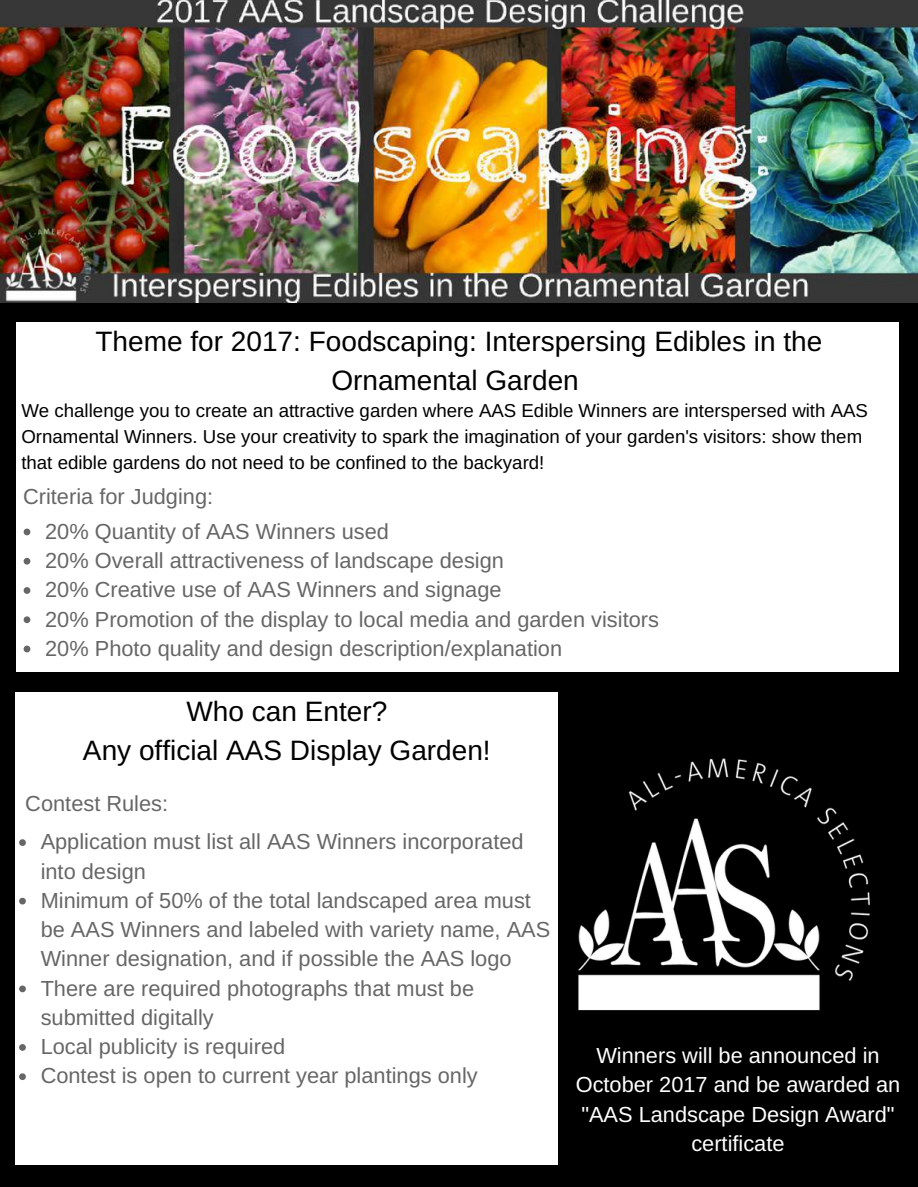
<style>
.page{position:relative;width:918px;height:1187px;background:#fff}
.page>*{position:absolute;margin:0;border:0;box-sizing:border-box;transform-origin:0 0}
.t1{font:28.05px/39.3px "Arimo";color:#000;text-align:center}
.t2{font:21.75px/29.2px "Arimo";color:#666}
.t3{font:21.75px/29.2px "Arimo";color:#fff;text-align:center}
.t4{font:18.6px/25.8px "Arimo";color:#000}
</style>
<div class="page">
<div style="left:0;top:0;width:918px;height:1186px;background:#000"></div>
<img style="left:0;top:0;width:918px;height:302px">
<div style="left:17px;top:321px;width:882px;height:350px;background:#fff"></div>
<svg style="left:24px;top:528px;width:6px;height:7px"></svg>
<svg style="left:24px;top:558px;width:6px;height:6px"></svg>
<svg style="left:24px;top:587px;width:6px;height:7px"></svg>
<svg style="left:24px;top:616px;width:6px;height:7px"></svg>
<svg style="left:24px;top:645px;width:6px;height:7px"></svg>
<div style="left:16px;top:692px;width:542px;height:472px;background:#fff"></div>
<img style="left:578px;top:758px;width:292px;height:253px">
<svg style="left:19px;top:839px;width:7px;height:7px"></svg>
<svg style="left:19px;top:897px;width:7px;height:7px"></svg>
<svg style="left:19px;top:985px;width:7px;height:7px"></svg>
<svg style="left:19px;top:1044px;width:7px;height:6px"></svg>
<svg style="left:19px;top:1073px;width:7px;height:7px"></svg>
<p class="t1" style="left:96px;top:322px;width:728px">Theme for 2017: Foodscaping: Interspersing Edibles in the<br>Ornamental Garden</p>
<p class="t4" style="left:21px;top:398px;width:848px">We challenge you to create an attractive garden where AAS Edible Winners are interspersed with AAS<br>Ornamental Winners. Use your creativity to spark the imagination of your garden's visitors: show them that edible gardens do not need to be confined to the backyard!</p>
<p class="t2" style="left:45px;top:479px;width:345px;line-height:34.8px;text-indent:-22px">Criteria for Judging:<br>20% Quantity of AAS Winners used</p>
<p class="t2" style="left:45px;top:546px;width:615px">20% Overall attractiveness of landscape design<br>20% Creative use of AAS Winners and signage<br>20% Promotion of the display to local media and garden visitors 20% Photo quality and design description/explanation</p>
<p class="t1" style="left:83px;top:692px;width:409px">Who can Enter?<br>Any official AAS Display Garden!</p>
<p class="t2" style="left:41px;top:784px;width:484px;line-height:38.2px;text-indent:-15px">Contest Rules:<br>Application must list all AAS Winners incorporated</p>
<p class="t2" style="left:41px;top:856px;width:511px">into design<br>Minimum of 50% of the total landscaped area must be AAS Winners and labeled with variety name, AAS Winner designation, and if possible the AAS logo There are required photographs that must be submitted digitally<br>Local publicity is required<br>Contest is open to current year plantings only</p>
<p class="t3" style="left:576px;top:1041px;width:326px">Winners will be announced in<br>October 2017 and be awarded an "AAS Landscape Design Award" certificate</p>
</div>
